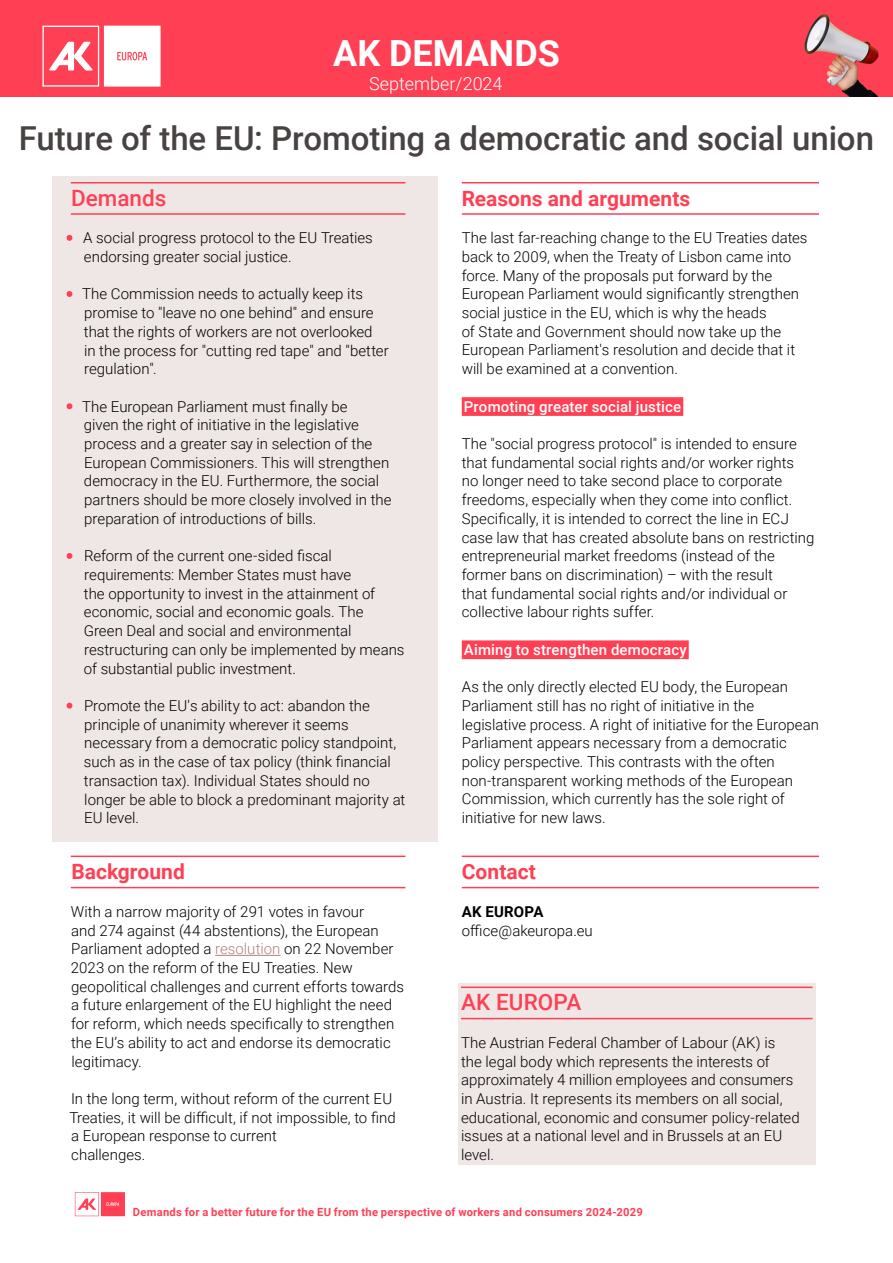
<style>
.page{position:relative;width:893px;height:1263px;background:#fff}
.page>*{position:absolute;margin:0;border:0;box-sizing:border-box;transform-origin:0 0}
.t1{font:700 36px "Roboto";color:#fff}
.t2{font:500 33px "Roboto";letter-spacing:-.005em;color:#484242}
.t3{font:500 22.5px "Roboto";color:#ff4054}
.t4{font:700 21px "Roboto";color:#ff4054}
.t5{font:300 18px "Roboto";color:#fff}
.t6{font:300 15px/18.8px "Roboto";color:#000}
.t7{font:500 15px "Roboto";letter-spacing:.01em;color:#fff}
.t8{font:700 15px "Roboto";letter-spacing:.015em;color:#000}
.t9{font:700 11.25px "Roboto";letter-spacing:.02em;color:#ff4054}
.s1{color:#ff4054}
.s2{color:#af8282}
</style>
<div class="page">
<svg style="left:75px;top:1192px;width:50px;height:24px"></svg>
<div style="left:458px;top:983px;width:357px;height:182px;background:#efe6e6"></div>
<div style="left:0;top:0;width:893px;height:97px;background:#ff4054"></div>
<svg style="left:43px;top:26px;width:118px;height:61px"></svg>
<div style="left:52px;top:176px;width:385px;height:666px;background:#efe6e6"></div>
<hr style="left:71px;top:182px;width:334px;height:1px;background:#ff4054">
<hr style="left:71px;top:213px;width:334px;height:2px;background:#ff4054">
<hr style="left:71px;top:855px;width:334px;height:2px;background:#ff4054">
<hr style="left:71px;top:887px;width:334px;height:1px;background:#ff4054">
<hr style="left:215px;top:955px;width:65px;height:1px;background:#af8282">
<hr style="left:462px;top:182px;width:357px;height:1px;background:#ff4054">
<hr style="left:462px;top:213px;width:357px;height:2px;background:#ff4054">
<div style="left:462px;top:397px;width:221px;height:19px;background:#ff4054"></div>
<div style="left:462px;top:640px;width:227px;height:19px;background:#ff4054"></div>
<hr style="left:462px;top:855px;width:357px;height:2px;background:#ff4054">
<hr style="left:462px;top:887px;width:357px;height:1px;background:#ff4054">
<hr style="left:461px;top:986px;width:352px;height:2px;background:#ff4054">
<hr style="left:461px;top:1018px;width:352px;height:1px;background:#ff4054">
<img style="left:804px;top:14px;width:75px;height:83px">
<h1 class="t1" style="left:333px;top:28px;width:228px">AK DEMANDS</h1>
<p class="t5" style="left:369px;top:71px;width:135px">September/2024</p>
<h2 class="t2" style="left:19px;top:115px;width:856px">Future of the EU: Promoting a democratic and social union</h2>
<h3 class="t3" style="left:71px;top:182px;width:97px">Demands</h3>
<p class="t6" style="left:84px;top:228px;width:290px;text-indent:-17px"><span class="s1">•</span> A social progress protocol to the EU Treaties endorsing greater social justice.</p>
<p class="t6" style="left:84px;top:284px;width:306px;text-indent:-17px"><span class="s1">•</span> The Commission needs to actually keep its promise to "leave no one behind" and ensure that the rights of workers are not overlooked<br>in the process for "cutting red tape" and "better regulation".</p>
<p class="t6" style="left:84px;top:396px;width:309px;text-indent:-17px"><span class="s1">•</span> The European Parliament must finally be<br>given the right of initiative in the legislative process and a greater say in selection of the European Commissioners. This will strengthen democracy in the EU. Furthermore, the social partners should be more closely involved in the preparation of introductions of bills.</p>
<p class="t6" style="left:84px;top:546px;width:322px;text-indent:-17px"><span class="s1">•</span> Reform of the current one-sided fiscal requirements: Member States must have<br>the opportunity to invest in the attainment of economic, social and economic goals. The Green Deal and social and environmental restructuring can only be implemented by means of substantial public investment.</p>
<p class="t6" style="left:84px;top:696px;width:323px;text-indent:-17px"><span class="s1">•</span> Promote the EU's ability to act: abandon the principle of unanimity wherever it seems necessary from a democratic policy standpoint, such as in the case of tax policy (think financial transaction tax). Individual States should no longer be able to block a predominant majority at EU level.</p>
<h3 class="t4" style="left:462px;top:184px;width:230px">Reasons and arguments</h3>
<p class="t6" style="left:462px;top:228px;width:347px">The last far-reaching change to the EU Treaties dates back to 2009, when the Treaty of Lisbon came into force. Many of the proposals put forward by the European Parliament would significantly strengthen social justice in the EU, which is why the heads<br>of State and Government should now take up the European Parliament's resolution and decide that it will be examined at a convention.</p>
<p class="t7" style="left:464px;top:396px;width:219px">Promoting greater social justice</p>
<p class="t6" style="left:462px;top:434px;width:354px">The "social progress protocol" is intended to ensure that fundamental social rights and/or worker rights no longer need to take second place to corporate freedoms, especially when they come into conflict.<br>Specifically, it is intended to correct the line in ECJ case law that has created absolute bans on restricting entrepreneurial market freedoms (instead of the former bans on discrimination) – with the result<br>that fundamental social rights and/or individual or collective labour rights suffer.</p>
<p class="t7" style="left:464px;top:639px;width:224px">Aiming to strengthen democracy</p>
<p class="t6" style="left:462px;top:677px;width:359px">As the only directly elected EU body, the European Parliament still has no right of initiative in the legislative process. A right of initiative for the European Parliament appears necessary from a democratic policy perspective. This contrasts with the often non-transparent working methods of the European Commission, which currently has the sole right of initiative for new laws.</p>
<h3 class="t4" style="left:71px;top:857px;width:115px">Background</h3>
<p class="t6" style="left:71px;top:901px;width:335px">With a narrow majority of 291 votes in favour<br>and 274 against (44 abstentions), the European Parliament adopted a <span class="s2">resolution</span> on 22 November 2023 on the reform of the EU Treaties. New geopolitical challenges and current efforts towards a future enlargement of the EU highlight the need for reform, which needs specifically to strengthen the EU’s ability to act and endorse its democratic legitimacy.</p>
<p class="t6" style="left:69px;top:1089px;width:328px">In the long term, without reform of the current EU Treaties, it will be difficult, if not impossible, to find a European response to current<br>challenges.</p>
<h3 class="t4" style="left:462px;top:857px;width:76px">Contact</h3>
<p class="t8" style="left:462px;top:901px;width:83px">AK EUROPA</p>
<p class="t6" style="left:462px;top:920px;width:133px">office@akeuropa.eu</p>
<h3 class="t3" style="left:461px;top:987px;width:122px">AK EUROPA</h3>
<p class="t6" style="left:461px;top:1032px;width:340px">The Austrian Federal Chamber of Labour (AK) is the legal body which represents the interests of approximately 4 million employees and consumers in Austria. It represents its members on all social, educational, economic and consumer policy-related issues at a national level and in Brussels at an EU level.</p>
<p class="t9" style="left:133px;top:1204px;width:511px">Demands for a better future for the EU from the perspective of workers and consumers 2024-2029</p>
</div>
